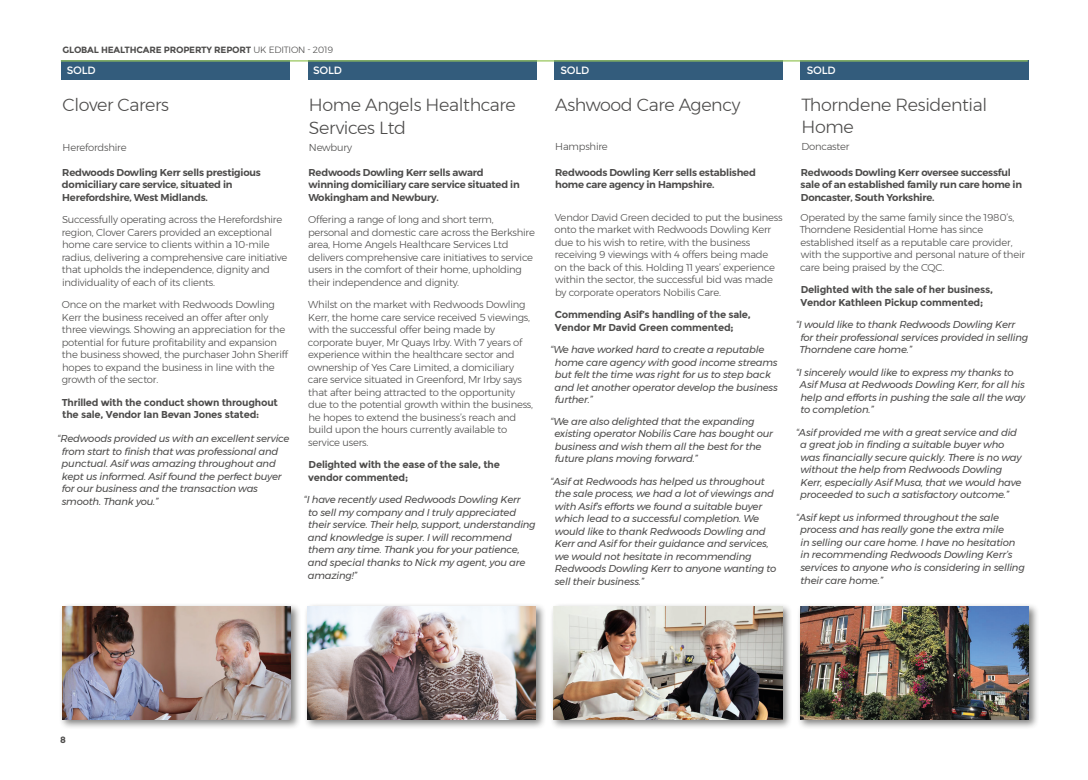
<style>
.page{position:relative;width:1088px;height:780px;background:#fff}
.page>*{position:absolute;margin:0;border:0;box-sizing:border-box;transform-origin:0 0}
.t1{font:300 17.5px/22.5px "Montserrat";letter-spacing:-.02em;color:#4d4c4b}
.t2{font:10.5px "Montserrat";letter-spacing:-.02em;color:#fff}
.t3{font:italic 10px/12.5px "Montserrat";letter-spacing:-.02em;color:#4d4c4b}
.t4{font:300 10px/12.5px "Montserrat";letter-spacing:-.02em;color:#4d4c4b}
.t5{font:600 10px/12.5px "Montserrat";letter-spacing:-.02em;color:#4d4c4b}
.t6{font:700 10px/12.5px "Montserrat";letter-spacing:-.02em;color:#4d4c4b}
.t7{font:700 9px "Montserrat";letter-spacing:-.02em;color:#4d4c4b}
.s1{font-weight:300}
</style>
<div class="page">
<div style="left:797px;top:603px;width:242px;height:126px;background:#1d1d1b;opacity:.55"></div>
<img style="left:800px;top:606px;width:229px;height:113px">
<div style="left:800px;top:60px;width:229px;height:20px;background:#335c7c"></div>
<div style="left:550px;top:603px;width:242px;height:126px;background:#1d1d1b;opacity:.55"></div>
<img style="left:553px;top:606px;width:229px;height:113px">
<div style="left:554px;top:60px;width:229px;height:20px;background:#335c7c"></div>
<div style="left:308px;top:60px;width:228px;height:20px;background:#335c7c"></div>
<div style="left:59px;top:603px;width:242px;height:126px;background:#1d1d1b;opacity:.55"></div>
<img style="left:62px;top:606px;width:229px;height:113px">
<div style="left:62px;top:60px;width:228px;height:20px;background:#335c7c"></div>
<div style="left:304px;top:603px;width:242px;height:126px;background:#1d1d1b;opacity:.55"></div>
<img style="left:307px;top:606px;width:229px;height:113px">
<hr style="left:61px;top:60px;width:967px;height:1px;background:#99c65d">
<p class="t7" style="left:63px;top:44px;width:272px">GLOBAL HEALTHCARE PROPERTY REPORT <span class="s1">UK EDITION - 2019</span></p>
<p class="t2" style="left:67px;top:64px;width:31px">SOLD</p>
<h1 class="t1" style="left:63px;top:93px;width:108px">Clover Carers</h1>
<p class="t4" style="left:63px;top:141px;width:65px">Herefordshire</p>
<p class="t5" style="left:62px;top:166px;width:200px">Redwoods Dowling Kerr sells prestigious domiciliary care service, situated in<br>Herefordshire, West Midlands.</p>
<p class="t4" style="left:62px;top:213px;width:227px">Successfully operating across the Herefordshire region, Clover Carers provided an exceptional home care service to clients within a 10-mile radius, delivering a comprehensive care initiative that upholds the independence, dignity and individuality of each of its clients.</p>
<p class="t4" style="left:62px;top:298px;width:228px">Once on the market with Redwoods Dowling Kerr the business received an offer after only three viewings. Showing an appreciation for the potential for future profitability and expansion the business showed, the purchaser John Sheriff hopes to expand the business in line with the growth of the sector.</p>
<p class="t6" style="left:62px;top:396px;width:218px">Thrilled with the conduct shown throughout the sale, Vendor Ian Bevan Jones stated:</p>
<p class="t3" style="left:62px;top:432px;width:229px;text-indent:-4px">“Redwoods provided us with an excellent service from start to finish that was professional and punctual. Asif was amazing throughout and kept us informed. Asif found the perfect buyer for our business and the transaction was smooth. Thank you.”</p>
<p class="t2" style="left:313px;top:64px;width:31px">SOLD</p>
<p class="t2" style="left:560px;top:64px;width:31px">SOLD</p>
<h1 class="t1" style="left:309px;top:93px;width:208px">Home Angels Healthcare<br>Services Ltd</h1>
<p class="t4" style="left:309px;top:141px;width:45px">Newbury</p>
<p class="t5" style="left:308px;top:166px;width:213px">Redwoods Dowling Kerr sells award winning domiciliary care service situated in<br>Wokingham and Newbury.</p>
<p class="t4" style="left:308px;top:213px;width:228px">Offering a range of long and short term, personal and domestic care across the Berkshire area, Home Angels Healthcare Services Ltd delivers comprehensive care initiatives to service users in the comfort of their home, upholding their independence and dignity.</p>
<p class="t4" style="left:308px;top:298px;width:227px">Whilst on the market with Redwoods Dowling Kerr, the home care service received 5 viewings, with the successful offer being made by corporate buyer, Mr Quays Irby. With 7 years of experience within the healthcare sector and ownership of Yes Care Limited, a domiciliary care service situated in Greenford, Mr Irby says that after being attracted to the opportunity due to the potential growth within the business, he hopes to extend the business’s reach and build upon the hours currently available to service users.</p>
<p class="t6" style="left:308px;top:458px;width:193px">Delighted with the ease of the sale, the vendor commented;</p>
<p class="t3" style="left:308px;top:493px;width:229px;text-indent:-4px">“I have recently used Redwoods Dowling Kerr<br>to sell my company and I truly appreciated their service. Their help, support, understanding and knowledge is super. I will recommend them any time. Thank you for your patience, and special thanks to Nick my agent, you are amazing!”</p>
<h1 class="t1" style="left:555px;top:93px;width:187px">Ashwood Care Agency</h1>
<p class="t4" style="left:555px;top:140px;width:54px">Hampshire</p>
<p class="t5" style="left:555px;top:166px;width:202px">Redwoods Dowling Kerr sells established home care agency in Hampshire.</p>
<p class="t4" style="left:554px;top:211px;width:230px">Vendor David Green decided to put the business onto the market with Redwoods Dowling Kerr due to his wish to retire, with the business receiving 9 viewings with 4 offers being made on the back of this. Holding 11 years’ experience within the sector, the successful bid was made by corporate operators Nobilis Care.</p>
<p class="t6" style="left:555px;top:308px;width:198px">Commending Asif’s handling of the sale,<br>Vendor Mr David Green commented;</p>
<p class="t3" style="left:555px;top:343px;width:225px;text-indent:-4px">“We have worked hard to create a reputable home care agency with good income streams but felt the time was right for us to step back and let another operator develop the business further.”</p>
<p class="t3" style="left:554px;top:415px;width:220px;text-indent:-4px">“We are also delighted that the expanding existing operator Nobilis Care has bought our business and wish them all the best for the future plans moving forward.”</p>
<p class="t3" style="left:555px;top:475px;width:223px;text-indent:-4px">“Asif at Redwoods has helped us throughout the sale process, we had a lot of viewings and with Asif’s efforts we found a suitable buyer which lead to a successful completion. We would like to thank Redwoods Dowling and Kerr and Asif for their guidance and services, we would not hesitate in recommending Redwoods Dowling Kerr to anyone wanting to sell their business.”</p>
<p class="t2" style="left:807px;top:64px;width:31px">SOLD</p>
<h1 class="t1" style="left:801px;top:93px;width:187px">Thorndene Residential<br>Home</h1>
<p class="t4" style="left:801px;top:140px;width:49px">Doncaster</p>
<p class="t5" style="left:800px;top:166px;width:223px">Redwoods Dowling Kerr oversee successful sale of an established family run care home in<br>Doncaster, South Yorkshire.</p>
<p class="t4" style="left:800px;top:211px;width:227px">Operated by the same family since the 1980’s, Thorndene Residential Home has since established itself as a reputable care provider, with the supportive and personal nature of their care being praised by the CQC.</p>
<p class="t6" style="left:800px;top:283px;width:194px">Delighted with the sale of her business,<br>Vendor Kathleen Pickup commented;</p>
<p class="t3" style="left:799px;top:318px;width:230px;text-indent:-4px">“I would like to thank Redwoods Dowling Kerr for their professional services provided in selling<br>Thorndene care home.”</p>
<p class="t3" style="left:800px;top:366px;width:227px;text-indent:-4px">“I sincerely would like to express my thanks to Asif Musa at Redwoods Dowling Kerr, for all his help and efforts in pushing the sale all the way to completion.”</p>
<p class="t3" style="left:800px;top:426px;width:223px;text-indent:-4px">“Asif provided me with a great service and did a great job in finding a suitable buyer who was financially secure quickly. There is no way without the help from Redwoods Dowling Kerr, especially Asif Musa, that we would have proceeded to such a satisfactory outcome.”</p>
<p class="t3" style="left:800px;top:511px;width:226px;text-indent:-4px">“Asif kept us informed throughout the sale process and has really gone the extra mile<br>in selling our care home. I have no hesitation in recommending Redwoods Dowling Kerr’s services to anyone who is considering in selling their care home.”</p>
<p class="t7" style="left:60px;top:734px;width:7px">8</p>
</div>
